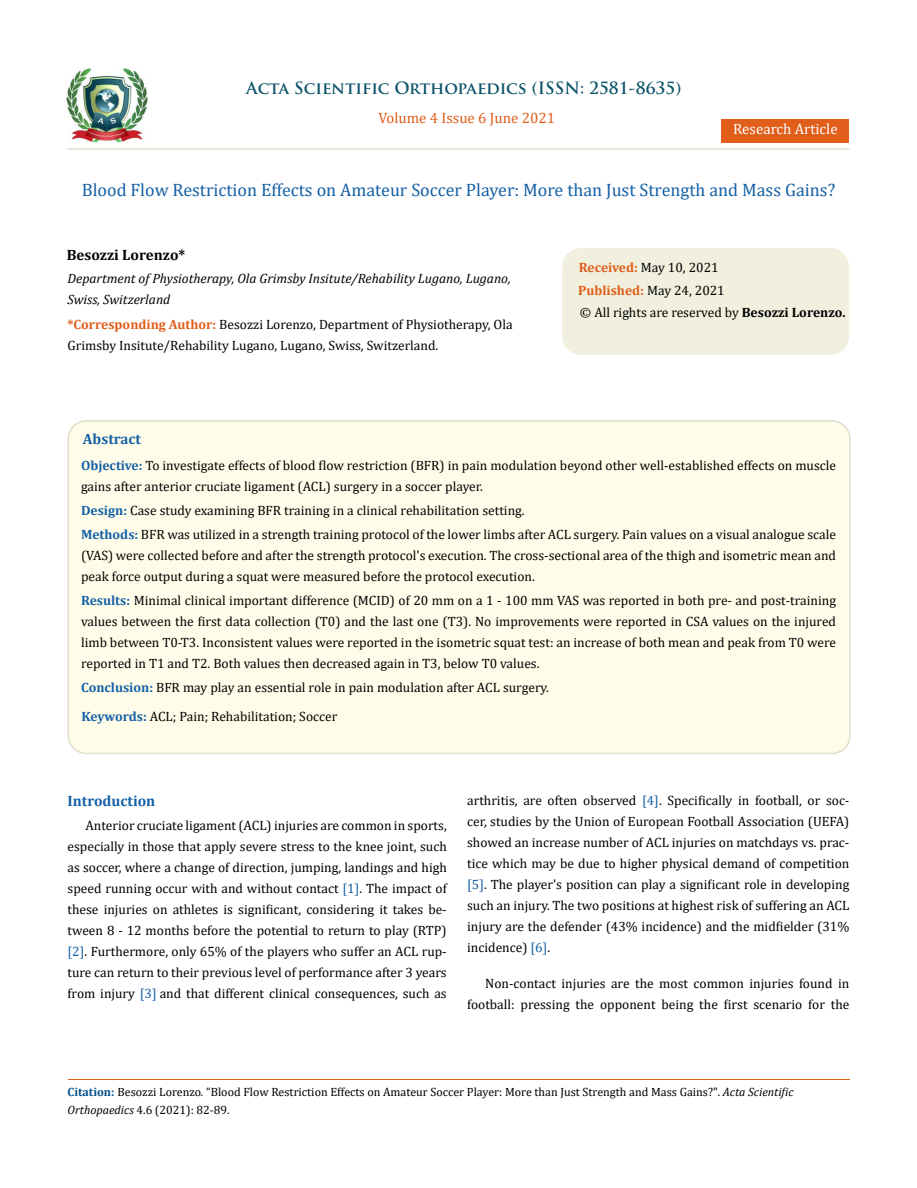
<style>
.page{position:relative;width:917px;height:1188px;background:#fff}
.page>*{position:absolute;margin:0;border:0;box-sizing:border-box;transform-origin:0 0}
.t1{font:18px "Cambria";color:#1560a6}
.t2{font:700 16.5px "Trajan Pro";color:#0e546a}
.t3{font:15px "Cambria";color:#e05d1a}
.t4{font:700 15px "Cambria";color:#1560a6}
.t5{font:700 15px "Cambria";color:#000}
.t6{font:15px "Cambria";color:#fff}
.t7{font:13.5px/21px "Cambria";color:#000}
.t8{font:italic 13.5px/21px "Cambria";color:#000}
.t9{font:12px/18px "Cambria";color:#000}
.s1{font-weight:700;color:#e05d1a}
.s2{font-weight:700}
.s3{font-weight:700;color:#1560a6}
.s4{color:#1560a6}
.s5{font-weight:700;color:#035089}
.s6{font-style:italic}
</style>
<div class="page">
<img style="left:67px;top:68px;width:80px;height:74px">
<div style="left:721px;top:119px;width:128px;height:23px;background:#e05d1a"></div>
<div style="left:563px;top:249px;width:285px;height:105px;background:#f1f0de;border-radius:18px"></div>
<div style="left:562px;top:248px;width:287px;height:107px;border:2px solid #f1f0de;border-radius:18px"></div>
<div style="left:68px;top:421px;width:781px;height:332px;background:#fffde9;border-radius:18px"></div>
<div style="left:67px;top:420px;width:783px;height:334px;border:2px solid #e0dfcd;border-radius:18px"></div>
<hr style="left:68px;top:1079px;width:781px;height:1px;background:#e05d1a">
<hr style="left:67px;top:148px;width:782px;height:2px;background:#e0dfcd">
<p class="t2" style="left:246px;top:77px;width:436px">Acta Scientific Orthopaedics (ISSN: 2581-8635)</p>
<p class="t3" style="left:378px;top:109px;width:178px">Volume 4 Issue 6 June 2021</p>
<p class="t6" style="left:733px;top:120px;width:106px">Research Article</p>
<h1 class="t1" style="left:82px;top:180px;width:755px">Blood Flow Restriction Effects on Amateur Soccer Player: More than Just Strength and Mass Gains?</h1>
<p class="t5" style="left:67px;top:245px;width:120px">Besozzi Lorenzo*</p>
<p class="t8" style="left:67px;top:267px;width:445px">Department of Physiotherapy, Ola Grimsby Insitute/Rehability Lugano, Lugano,<br>Swiss, Switzerland</p>
<p class="t7" style="left:67px;top:313px;width:446px"><span class="s1">*Corresponding Author:</span> Besozzi Lorenzo, Department of Physiotherapy, Ola<br>Grimsby Insitute/Rehability Lugano, Lugano, Swiss, Switzerland.</p>
<p class="t7" style="left:578px;top:256px;width:148px;line-height:23px"><span class="s1">Received:</span> May 10, 2021<br><span class="s1">Published:</span> May 24, 2021</p>
<p class="t7" style="left:580px;top:301px;width:267px">© All rights are reserved by <span class="s2">Besozzi Lorenzo.</span></p>
<p class="t4" style="left:83px;top:429px;width:60px">Abstract</p>
<p class="t7" style="left:81px;top:455px;width:756px"><span class="s3">Objective:</span> To investigate effects of blood flow restriction (BFR) in pain modulation beyond other well-established effects on muscle gains after anterior cruciate ligament (ACL) surgery in a soccer player.</p>
<p class="t7" style="left:81px;top:498px;width:756px;line-height:24px"><span class="s3">Design:</span> Case study examining BFR training in a clinical rehabilitation setting.<br><span class="s3">Methods:</span> BFR was utilized in a strength training protocol of the lower limbs after ACL surgery. Pain values on a visual analogue scale</p>
<p class="t7" style="left:81px;top:545px;width:756px">(VAS) were collected before and after the strength protocol's execution. The cross-sectional area of the thigh and isometric mean and peak force output during a squat were measured before the protocol execution.</p>
<p class="t7" style="left:81px;top:590px;width:756px;text-align:justify"><span class="s3">Results:</span> Minimal clinical important difference (MCID) of 20 mm on a 1 - 100 mm VAS was reported in both pre- and post-training values between the first data collection (T0) and the last one (T3). No improvements were reported in CSA values on the injured limb between T0-T3. Inconsistent values were reported in the isometric squat test: an increase of both mean and peak from T0 were reported in T1 and T2. Both values then decreased again in T3, below T0 values.</p>
<p class="t7" style="left:81px;top:672px;width:469px;line-height:29.2px"><span class="s3">Conclusion:</span> BFR may play an essential role in pain modulation after ACL surgery.<br><span class="s3">Keywords:</span> ACL; Pain; Rehabilitation; Soccer</p>
<p class="t4" style="left:68px;top:790px;width:89px">Introduction</p>
<p class="t7" style="left:68px;top:815px;width:381px;text-align:justify;text-indent:18px">Anterior cruciate ligament (ACL) injuries are common in sports, especially in those that apply severe stress to the knee joint, such as soccer, where a change of direction, jumping, landings and high speed running occur with and without contact <span class="s4">[1]</span>. The impact of these injuries on athletes is significant, considering it takes be&shy;tween 8 - 12 months before the potential to return to play (RTP) <span class="s4">[2]</span>. Furthermore, only 65% of the players who suffer an ACL rup&shy;ture can return to their previous level of performance after 3 years from injury <span class="s4">[3]</span> and that different clinical consequences, such as</p>
<p class="t7" style="left:467px;top:790px;width:384px;text-align:justify">arthritis, are often observed <span class="s4">[4]</span>. Specifically in football, or soc&shy;cer, studies by the Union of European Football Association (UEFA) showed an increase number of ACL injuries on matchdays vs. prac&shy;tice which may be due to higher physical demand of competition <span class="s4">[5]</span>. The player's position can play a significant role in developing such an injury. The two positions at highest risk of suffering an ACL injury are the defender (43% incidence) and the midfielder (31% incidence) <span class="s4">[6]</span>.</p>
<p class="t7" style="left:467px;top:973px;width:384px;text-align:right">Non-contact injuries are the most common injuries found in football: pressing the opponent being the first scenario for the</p>
<p class="t9" style="left:67px;top:1083px;width:727px"><span class="s5">Citation:</span> Besozzi Lorenzo<span class="s6">.</span> “Blood Flow Restriction Effects on Amateur Soccer Player: More than Just Strength and Mass Gains?". <span class="s6">Acta Scientific<br>Orthopaedics</span> 4.6 (2021): 82-89.</p>
</div>
